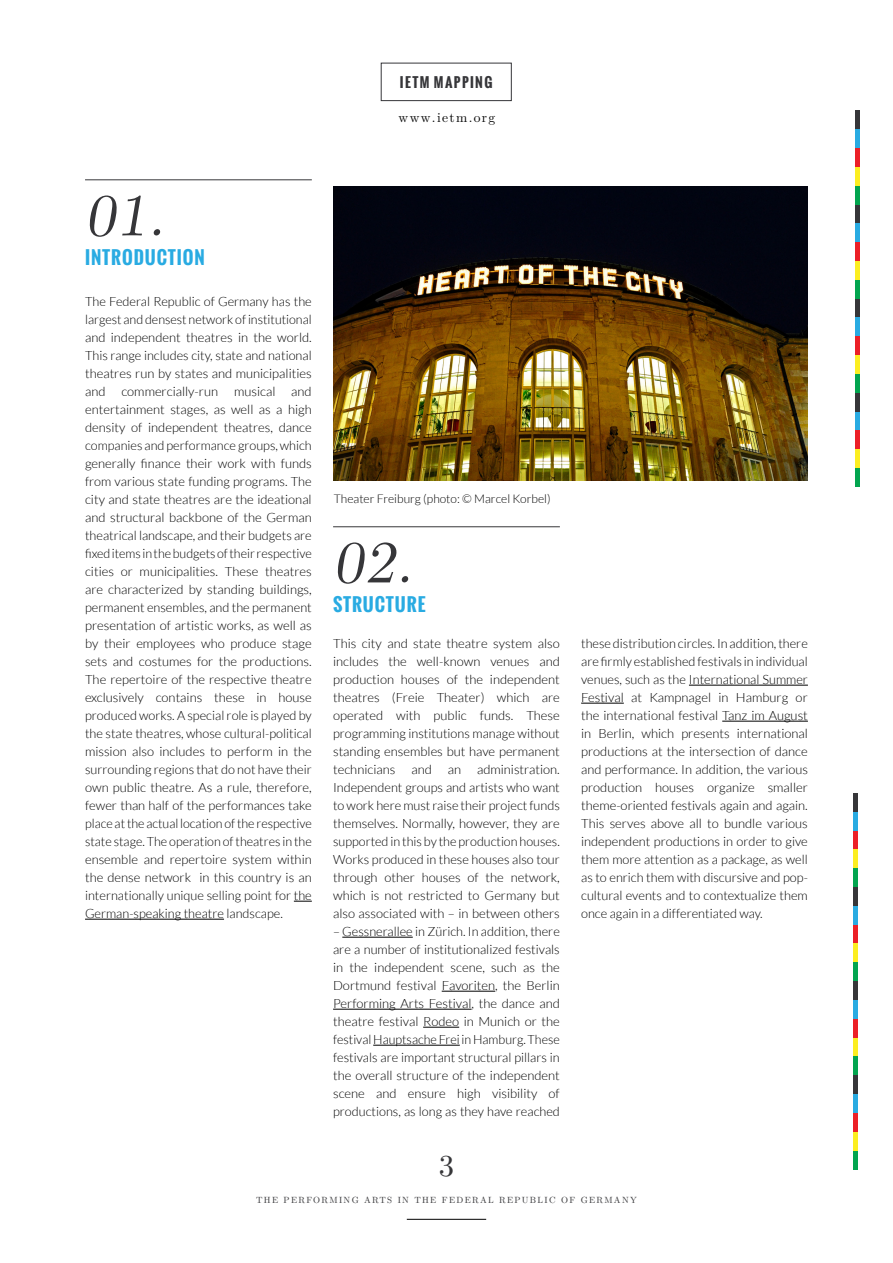
<style>
.page{position:relative;width:893px;height:1263px;background:#fff}
.page>*{position:absolute;margin:0;border:0;box-sizing:border-box;transform-origin:0 0}
.t1{font:60px "LM Roman Slant 10";color:#363639}
.t2{font:30.6px "LM Roman 10";color:#363639}
.t3{font:700 18px "Oswald";letter-spacing:.05em;color:#29abe2}
.t4{font:13.5px "LM Roman 10";letter-spacing:.1em;color:#000}
.t5{font:700 13.5px "Oswald";letter-spacing:.1em;color:#363639}
.t6{font:300 12.75px/18px "Lato";color:#000;text-align:justify}
.t7{font:300 12px "Lato";color:#000}
.t8{font:9px "LM Roman 10";letter-spacing:.145em;color:#363639}
</style>
<div class="page">
<div style="left:381px;top:63px;width:131px;height:38px;border:1px solid #363639"></div>
<hr style="left:407px;top:1219px;width:79px;height:1px;background:#000">
<hr style="left:856px;top:393px;width:4px;height:19px;background:#363639">
<hr style="left:856px;top:299px;width:4px;height:18px;background:#363639">
<hr style="left:856px;top:205px;width:4px;height:18px;background:#363639">
<hr style="left:856px;top:111px;width:4px;height:18px;background:#363639">
<hr style="left:856px;top:412px;width:4px;height:18px;background:#29abe2">
<hr style="left:856px;top:317px;width:4px;height:19px;background:#29abe2">
<hr style="left:856px;top:223px;width:4px;height:19px;background:#29abe2">
<hr style="left:856px;top:129px;width:4px;height:19px;background:#29abe2">
<hr style="left:856px;top:430px;width:4px;height:19px;background:#ec2027">
<hr style="left:856px;top:336px;width:4px;height:19px;background:#ec2027">
<hr style="left:856px;top:242px;width:4px;height:19px;background:#ec2027">
<hr style="left:856px;top:148px;width:4px;height:19px;background:#ec2027">
<hr style="left:856px;top:449px;width:4px;height:19px;background:#fcee21">
<hr style="left:856px;top:355px;width:4px;height:19px;background:#fcee21">
<hr style="left:856px;top:261px;width:4px;height:19px;background:#fcee21">
<hr style="left:856px;top:167px;width:4px;height:19px;background:#fcee21">
<hr style="left:856px;top:468px;width:4px;height:19px;background:#02a54f">
<hr style="left:856px;top:374px;width:4px;height:19px;background:#02a54f">
<hr style="left:856px;top:280px;width:4px;height:19px;background:#02a54f">
<hr style="left:856px;top:186px;width:4px;height:19px;background:#02a54f">
<hr style="left:854px;top:1075px;width:4px;height:19px;background:#363639">
<hr style="left:854px;top:981px;width:4px;height:19px;background:#363639">
<hr style="left:854px;top:887px;width:4px;height:19px;background:#363639">
<hr style="left:854px;top:793px;width:4px;height:19px;background:#363639">
<hr style="left:854px;top:1094px;width:4px;height:19px;background:#29abe2">
<hr style="left:854px;top:1000px;width:4px;height:19px;background:#29abe2">
<hr style="left:854px;top:906px;width:4px;height:19px;background:#29abe2">
<hr style="left:854px;top:812px;width:4px;height:19px;background:#29abe2">
<hr style="left:854px;top:1113px;width:4px;height:19px;background:#ec2027">
<hr style="left:854px;top:1019px;width:4px;height:19px;background:#ec2027">
<hr style="left:854px;top:925px;width:4px;height:18px;background:#ec2027">
<hr style="left:854px;top:831px;width:4px;height:18px;background:#ec2027">
<hr style="left:854px;top:1132px;width:4px;height:18px;background:#fcee21">
<hr style="left:854px;top:1038px;width:4px;height:18px;background:#fcee21">
<hr style="left:854px;top:943px;width:4px;height:19px;background:#fcee21">
<hr style="left:854px;top:849px;width:4px;height:19px;background:#fcee21">
<hr style="left:854px;top:1150px;width:4px;height:19px;background:#02a54f">
<hr style="left:854px;top:1056px;width:4px;height:19px;background:#02a54f">
<hr style="left:854px;top:962px;width:4px;height:19px;background:#02a54f">
<hr style="left:854px;top:868px;width:4px;height:19px;background:#02a54f">
<hr style="left:85px;top:179px;width:227px;height:1px;background:#363639">
<svg style="left:294px;top:901px;width:18px;height:1px"></svg>
<hr style="left:85px;top:919px;width:139px;height:1px;background:#000">
<hr style="left:333px;top:526px;width:227px;height:1px;background:#363639">
<hr style="left:342px;top:937px;width:71px;height:1px;background:#000">
<hr style="left:442px;top:991px;width:53px;height:1px;background:#000">
<hr style="left:333px;top:1009px;width:139px;height:1px;background:#000">
<hr style="left:423px;top:1027px;width:36px;height:1px;background:#000">
<hr style="left:373px;top:1045px;width:87px;height:1px;background:#000">
<hr style="left:689px;top:685px;width:119px;height:1px;background:#000">
<hr style="left:581px;top:703px;width:43px;height:1px;background:#000">
<hr style="left:722px;top:721px;width:86px;height:1px;background:#000">
<img style="left:333px;top:186px;width:475px;height:294px">
<p class="t5" style="left:400px;top:73px;width:94px">IETM MAPPING</p>
<p class="t4" style="left:399px;top:106px;width:98px">www.ietm.org</p>
<h1 class="t1" style="left:85px;top:168px;width:81px">01.</h1>
<h3 class="t3" style="left:85px;top:244px;width:121px">INTRODUCTION</h3>
<p class="t6" style="left:85px;top:292px;width:228px">The Federal Republic of Germany has the largest and densest network of institutional and independent theatres in the world.<br>This range includes city, state and national theatres run by states and municipalities and commercially-run musical and entertainment stages, as well as a high density of independent theatres, dance companies and performance groups, which generally finance their work with funds from various state funding programs. The city and state theatres are the ideational and structural backbone of the German theatrical landscape, and their budgets are fixed items in the budgets of their respective cities or municipalities. These theatres are characterized by standing buildings, permanent ensembles, and the permanent presentation of artistic works, as well as by their employees who produce stage sets and costumes for the productions.<br>The repertoire of the respective theatre exclusively contains these in house produced works. A special role is played by the state theatres, whose cultural-political mission also includes to perform in the surrounding regions that do not have their own public theatre. As a rule, therefore, fewer than half of the performances take place at the actual location of the respective state stage. The operation of theatres in the ensemble and repertoire system within the dense network in this country is an internationally unique selling point for the German-speaking theatre landscape.</p>
<p class="t7" style="left:334px;top:492px;width:218px">Theater Freiburg (photo: © Marcel Korbel)</p>
<h1 class="t1" style="left:333px;top:515px;width:81px">02.</h1>
<h3 class="t3" style="left:333px;top:591px;width:94px">STRUCTURE</h3>
<p class="t6" style="left:333px;top:634px;width:228px">This city and state theatre system also includes the well-known venues and production houses of the independent theatres (Freie Theater) which are operated with public funds. These programming institutions manage without standing ensembles but have permanent technicians</p>
<p class="t6" style="left:333px;top:760px;width:228px;text-indent:144px">administration.<br>Independent groups and artists who want to work here must raise their project funds themselves. Normally, however, they are supported in this by the production houses.<br>Works produced in these houses also tour through other houses of the network, which is not restricted to Germany but also associated with – in between others</p>
<p class="t6" style="left:333px;top:922px;width:228px">– Gessnerallee in Zürich. In addition, there are a number of institutionalized festivals in the independent scene, such as the Dortmund festival Favoriten, the Berlin Performing Arts Festival, the dance and theatre festival Rodeo in Munich or the festival Hauptsache Frei in Hamburg. These festivals are important structural pillars in the overall structure of the independent scene and ensure high visibility of productions, as long as they have reached</p>
<p class="t6" style="left:411px;top:760px;width:22px">and</p>
<p class="t6" style="left:448px;top:760px;width:15px">an</p>
<h2 class="t2" style="left:439px;top:1141px;width:17px">3</h2>
<p class="t6" style="left:581px;top:634px;width:228px">these distribution circles. In addition, there are firmly established festivals in individual venues, such as the International Summer Festival at Kampnagel in Hamburg or the international festival Tanz im August in Berlin, which presents international productions at the intersection of dance and performance. In addition, the various production houses organize smaller theme-oriented festivals again and again.<br>This serves above all to bundle various independent productions in order to give them more attention as a package, as well as to enrich them with discursive and pop&shy;cultural events and to contextualize them once again in a differentiated way.</p>
<p class="t8" style="left:256px;top:1193px;width:382px">THE PERFORMING ARTS IN THE FEDERAL REPUBLIC OF GERMANY</p>
</div>
